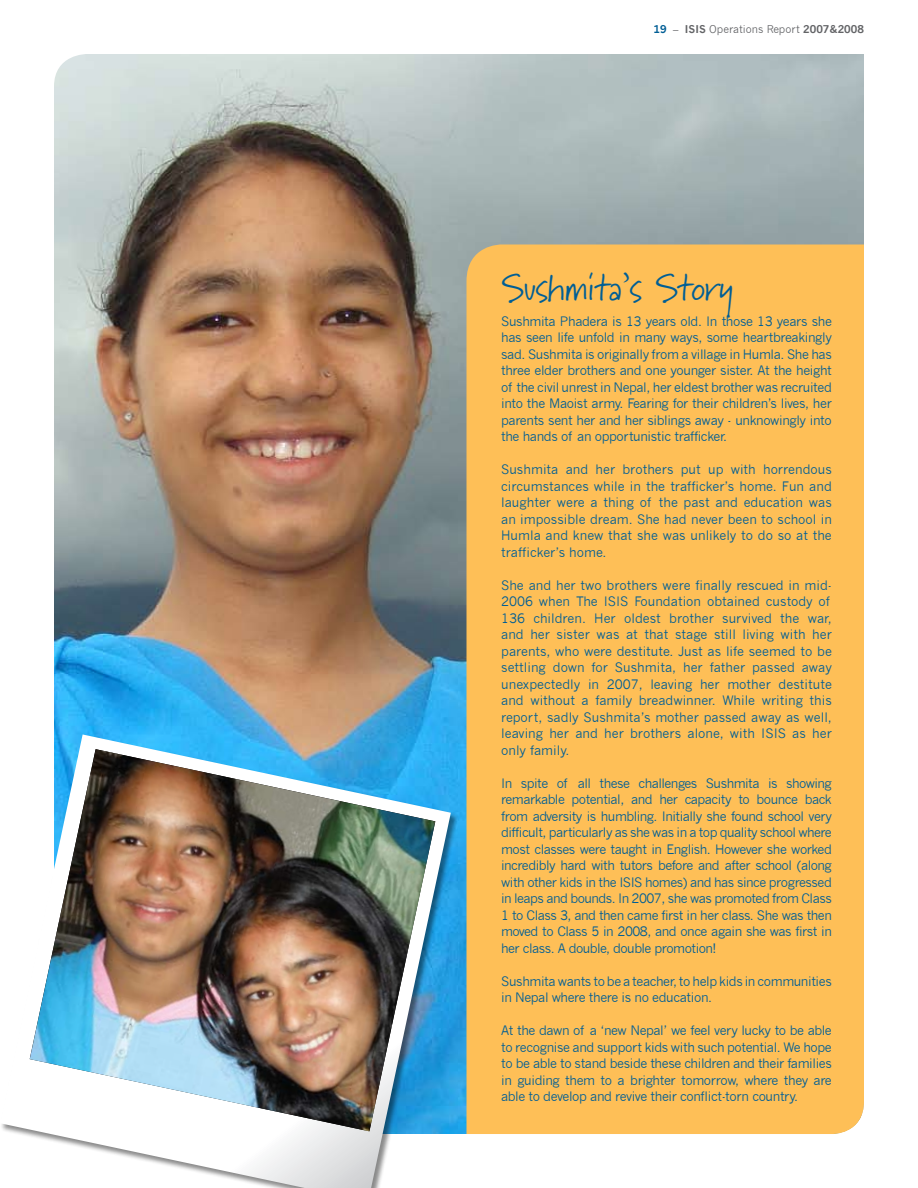
<style>
.page{position:relative;width:918px;height:1188px;background:#fff}
.page>*{position:absolute;margin:0;border:0;box-sizing:border-box;transform-origin:0 0}
.t1{font:37.5px "Marydale";letter-spacing:-.025em;color:#005e95}
.t2{font:12.75px/16.5px "News Gothic";color:#005e95;text-align:justify}
.t3{font:12.75px/16.5px "News Gothic";letter-spacing:-.03em;color:#005e95}
.t4{font:10.5px "News Gothic";color:#636467}
.s1{font-weight:700;color:#005e95}
.s2{font-weight:700}
</style>
<div class="page">
<img style="left:54px;top:54px;width:810px;height:1080px">
<div style="left:467px;top:244px;width:397px;height:890px;background:#febf57"></div>
<svg style="left:1px;top:734px;width:450px;height:454px"></svg>
<img style="left:30px;top:749px;width:405px;height:382px">
<p class="t4" style="left:653px;top:23px;width:212px"><span class="s1">19</span> – <span class="s2">ISIS</span> Operations Report <span class="s2">2007&amp;2008</span></p>
<h1 class="t1" style="left:501px;top:265px;width:234px">Sushmita’s Story</h1>
<p class="t2" style="left:501px;top:313px;width:332px">Sushmita Phadera is 13 years old. In those 13 years she has seen life unfold in many ways, some heartbreakingly sad. Sushmita is originally from a village in Humla. She has three elder brothers and one younger sister. At the height of the civil unrest in Nepal, her eldest brother was recruited into the Maoist army. Fearing for their children’s lives, her parents sent her and her siblings away - unknowingly into the hands of an opportunistic trafficker.</p>
<p class="t2" style="left:501px;top:462px;width:332px">Sushmita and her brothers put up with horrendous circumstances while in the trafficker’s home. Fun and laughter were a thing of the past and education was an impossible dream. She had never been to school in Humla and knew that she was unlikely to do so at the trafficker’s home.</p>
<p class="t2" style="left:501px;top:577px;width:332px;text-align:left">She and her two brothers were finally rescued in mid-2006 when The ISIS Foundation obtained custody of 136 children. Her oldest brother survived the war, and her sister was at that stage still living with her parents, who were destitute. Just as life seemed to be settling down for Sushmita, her father passed away unexpectedly in 2007, leaving her mother destitute and without a family breadwinner. While writing this report, sadly Sushmita’s mother passed away as well, leaving her and her brothers alone, with ISIS as her only family.</p>
<p class="t2" style="left:501px;top:775px;width:332px">In spite of all these challenges Sushmita is showing remarkable potential, and her capacity to bounce back from adversity is humbling. Initially she found school very difficult, particularly as she was in a top quality school where most classes were taught in English. However she worked incredibly hard with tutors before and after school (along with other kids in the ISIS homes) and has since progressed in leaps and bounds. In 2007, she was promoted from Class 1 to Class 3, and then came first in her class. She was then moved to Class 5 in 2008, and once again she was first in her class. A double, double promotion!</p>
<p class="t3" style="left:501px;top:973px;width:332px">Sushmita wants to be a teacher, to help kids in communities in Nepal where there is no education.</p>
<p class="t2" style="left:501px;top:1022px;width:332px">At the dawn of a ‘new Nepal’ we feel very lucky to be able to recognise and support kids with such potential. We hope to be able to stand beside these children and their families in guiding them to a brighter tomorrow, where they are able to develop and revive their conflict-torn country.</p>
</div>
